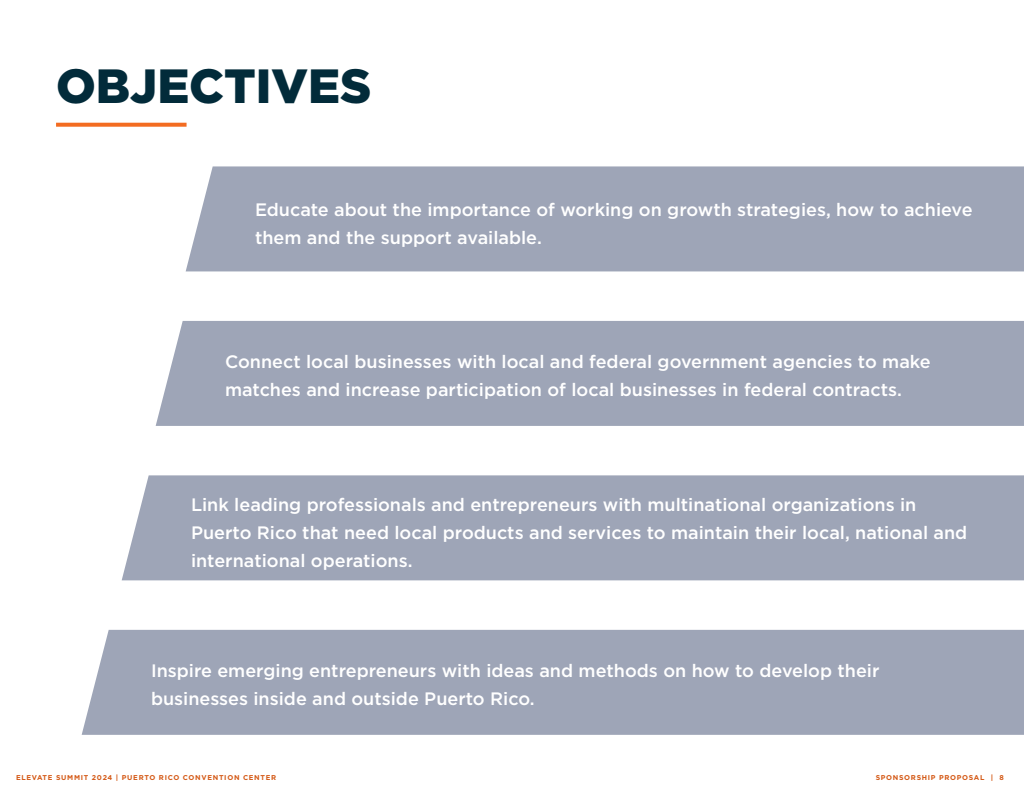
<style>
.page{position:relative;width:1024px;height:800px;background:#fff}
.page>*{position:absolute;margin:0;border:0;box-sizing:border-box;transform-origin:0 0}
.t1{font:900 48px "Gotham";color:#022b3a}
.t2{font:500 18px/28px "Gotham";color:#fff}
.t3{font:700 7px "Gotham";letter-spacing:.1em;color:#d45916}
</style>
<div class="page">
<div style="left:186px;top:166px;width:838px;height:105px;background:#9ea5b7"></div>
<div style="left:156px;top:321px;width:868px;height:105px;background:#9ea5b7"></div>
<div style="left:122px;top:475px;width:902px;height:105px;background:#9ea5b7"></div>
<div style="left:82px;top:630px;width:942px;height:105px;background:#9ea5b7"></div>
<svg style="left:56px;top:123px;width:131px;height:4px"></svg>
<p class="t1" style="left:56px;top:53px;width:317px">OBJECTIVES</p>
<p class="t2" style="left:255px;top:195px;width:719px">Educate about the importance of working on growth strategies, how to achieve them and the support available.</p>
<p class="t2" style="left:225px;top:347px;width:707px">Connect local businesses with local and federal government agencies to make matches and increase participation of local businesses in federal contracts.</p>
<p class="t2" style="left:191px;top:490px;width:778px">Link leading professionals and entrepreneurs with multinational organizations in<br>Puerto Rico that need local products and services to maintain their local, national and international operations.</p>
<p class="t2" style="left:151px;top:657px;width:730px">Inspire emerging entrepreneurs with ideas and methods on how to develop their businesses inside and outside Puerto Rico.</p>
<p class="t3" style="left:16px;top:773px;width:262px">ELEVATE SUMMIT 2024 | PUERTO RICO CONVENTION CENTER</p>
<p class="t3" style="left:876px;top:773px;width:130px">SPONSORSHIP PROPOSAL | 8</p>
</div>
